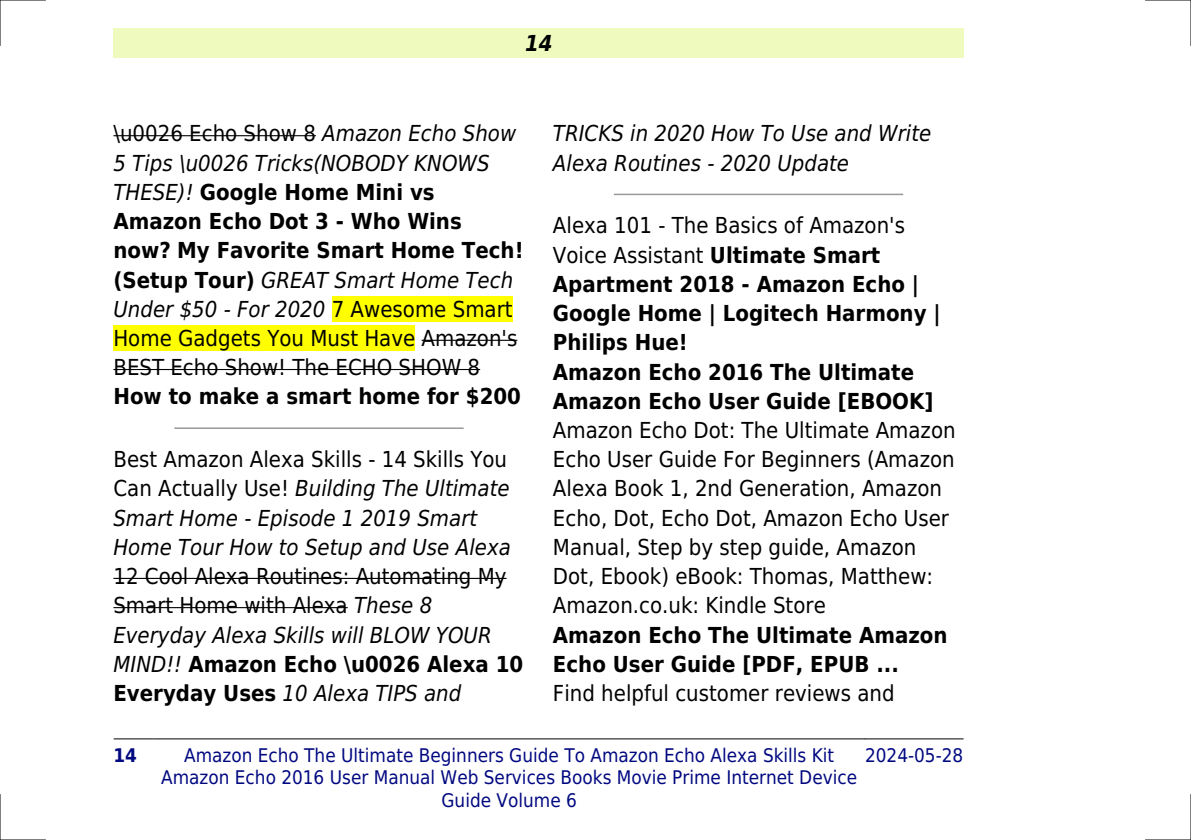
<style>
.page{position:relative;width:1191px;height:840px;background:#fff}
.page>*{position:absolute;margin:0;border:0;box-sizing:border-box;transform-origin:0 0}
.t1{font:italic 22px/29.2px "DejaVu Sans Condensed";color:#000}
.t2{font:700 22px/29.2px "DejaVu Sans Condensed";color:#000}
.t3{font:22px/29.2px "DejaVu Sans Condensed";color:#000}
.t4{font:italic 700 22px "DejaVu Sans Condensed";color:#000}
.t5{font:18.8px/22.6px "DejaVu Sans Condensed";color:#000880;text-align:center}
.t6{font:700 18.8px "DejaVu Sans Condensed";color:#000880}
.s1{font-style:normal}
.s2{font-weight:700;font-style:normal}
.s3{font-weight:400}
</style>
<div class="page">
<div style="left:113px;top:28px;width:851px;height:30px;background:#effbbe"></div>
<hr style="left:114px;top:738px;width:39px;height:1px;background:#000">
<hr style="left:154px;top:738px;width:710px;height:1px;background:#000">
<hr style="left:865px;top:738px;width:98px;height:1px;background:#000">
<hr style="left:113px;top:135px;width:203px;height:1px;background:#000">
<div style="left:332px;top:296px;width:180px;height:26px;background:#ff0"></div>
<div style="left:113px;top:325px;width:302px;height:26px;background:#ff0"></div>
<hr style="left:421px;top:339px;width:96px;height:1px;background:#000">
<hr style="left:113px;top:369px;width:367px;height:1px;background:#000">
<hr style="left:175px;top:427px;width:288px;height:1px;background:#999">
<hr style="left:113px;top:577px;width:393px;height:1px;background:#000">
<hr style="left:113px;top:606px;width:235px;height:2px;background:#000">
<hr style="left:614px;top:193px;width:288px;height:2px;background:#999">
<hr style="left:0;top:0;width:45px;height:1px;background:#000">
<hr style="left:1145px;top:0;width:46px;height:1px;background:#000">
<hr style="left:0;top:839px;width:45px;height:1px;background:#000">
<hr style="left:1145px;top:839px;width:46px;height:1px;background:#000">
<hr style="left:0;top:0;width:1px;height:45px;background:#000">
<hr style="left:0;top:794px;width:1px;height:45px;background:#000">
<hr style="left:1190px;top:0;width:1px;height:45px;background:#000">
<hr style="left:1190px;top:794px;width:1px;height:45px;background:#000">
<p class="t4" style="left:525px;top:30px;width:29px">14</p>
<p class="t1" style="left:113px;top:119px;width:412px"><span class="s1">\u0026 Echo Show 8</span> Amazon Echo Show<br>5 Tips \u0026 Tricks(NOBODY KNOWS<br>THESE)! <span class="s2">Google Home Mini vs<br>Amazon Echo Dot 3 - Who Wins now? My Favorite Smart Home Tech! (Setup Tour)</span> GREAT Smart Home Tech<br>Under $50 - For 2020 <span class="s1">7 Awesome Smart<br>Home Gadgets You Must Have Amazon's<br>BEST Echo Show! The ECHO SHOW 8</span></p>
<p class="t2" style="left:113px;top:382px;width:409px">How to make a smart home for $200</p>
<p class="t1" style="left:113px;top:444px;width:399px"><span class="s1">Best Amazon Alexa Skills - 14 Skills You Can Actually Use!</span> Building The Ultimate Smart Home - Episode 1 2019 Smart Home Tour How to Setup and Use Alexa</p>
<p class="t1" style="left:113px;top:561px;width:411px"><span class="s1">12 Cool Alexa Routines: Automating My Smart Home with Alexa</span> These 8<br>Everyday Alexa Skills will BLOW YOUR MIND!! <span class="s2">Amazon Echo \u0026 Alexa 10<br>Everyday Uses</span> 10 Alexa TIPS and</p>
<p class="t1" style="left:553px;top:119px;width:380px">TRICKS in 2020 How To Use and Write<br>Alexa Routines - 2020 Update</p>
<p class="t2" style="left:553px;top:211px;width:389px"><span class="s3">Alexa 101 - The Basics of Amazon's<br>Voice Assistant</span> Ultimate Smart<br>Apartment 2018 - Amazon Echo |<br>Google Home | Logitech Harmony |<br>Philips Hue!<br>Amazon Echo 2016 The Ultimate<br>Amazon Echo User Guide [EBOOK]</p>
<p class="t3" style="left:553px;top:415px;width:404px">Amazon Echo Dot: The Ultimate Amazon Echo User Guide For Beginners (Amazon Alexa Book 1, 2nd Generation, Amazon Echo, Dot, Echo Dot, Amazon Echo User Manual, Step by step guide, Amazon Dot, Ebook) eBook: Thomas, Matthew:<br>Amazon.co.uk: Kindle Store</p>
<p class="t2" style="left:553px;top:620px;width:396px">Amazon Echo The Ultimate Amazon<br>Echo User Guide [PDF, EPUB ...</p>
<p class="t3" style="left:553px;top:678px;width:343px">Find helpful customer reviews and</p>
<p class="t6" style="left:113px;top:743px;width:25px">14</p>
<p class="t5" style="left:161px;top:743px;width:697px">Amazon Echo The Ultimate Beginners Guide To Amazon Echo Alexa Skills Kit<br>Amazon Echo 2016 User Manual Web Services Books Movie Prime Internet Device<br>Guide Volume 6</p>
<p class="t5" style="left:865px;top:743px;width:100px">2024-05-28</p>
</div>
